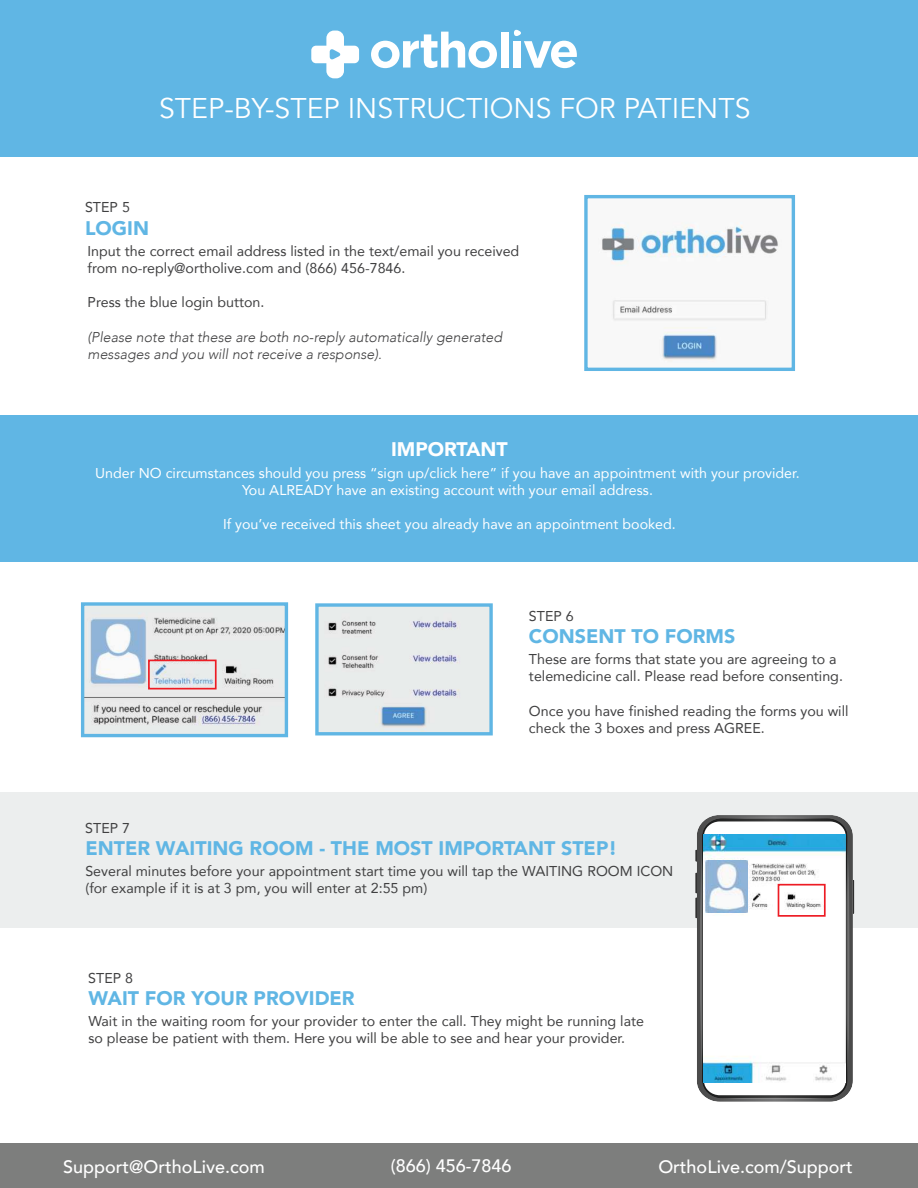
<style>
.page{position:relative;width:918px;height:1188px;background:#fff}
.page>*{position:absolute;margin:0;border:0;box-sizing:border-box;transform-origin:0 0}
.t1{font:28.5px "Avenir";color:#fff}
.t2{font:900 19.65px "Avenir";color:#60b6e4}
.t3{font:900 19.65px "Avenir";color:#fff}
.t4{font:500 18px "Avenir";color:#fff}
.t5{font:14.25px/17.1px "Avenir";color:#404041}
.t6{font:14.25px/17.1px "Avenir";color:#fff;text-align:center}
.t7{font:italic 300 14.25px/17.1px "Avenir";color:#404041}
</style>
<div class="page">
<div style="left:0;top:0;width:918px;height:156px;background:#60b6e4"></div>
<div style="left:0;top:415px;width:918px;height:146px;background:#60b6e4"></div>
<div style="left:0;top:1143px;width:918px;height:45px;background:#7d7e7d"></div>
<div style="left:0;top:793px;width:918px;height:135px;background:#eceeee"></div>
<svg style="left:371px;top:32px;width:126px;height:36px"></svg>
<div style="left:501px;top:32px;width:7px;height:36px;background:#fff"></div>
<div style="left:326px;top:31px;width:18px;height:47px;background:#fff;border-radius:8px"></div>
<div style="left:311px;top:46px;width:48px;height:17px;background:#fff;border-radius:5px"></div>
<svg style="left:330px;top:49px;width:11px;height:11px"></svg>
<svg style="left:514px;top:29px;width:63px;height:39px"></svg>
<img style="left:601px;top:222px;width:178px;height:140px">
<div style="left:584px;top:195px;width:211px;height:176px;border:3px solid #60b6e4"></div>
<img style="left:85px;top:606px;width:199px;height:127px">
<div style="left:81px;top:602px;width:207px;height:135px;border:3px solid #60b6e4"></div>
<img style="left:319px;top:607px;width:170px;height:124px">
<div style="left:315px;top:603px;width:178px;height:132px;border:3px solid #60b6e4"></div>
<div style="left:148px;top:660px;width:69px;height:30px;border:2px solid #ed1c24"></div>
<img style="left:853px;top:880px;width:2px;height:34px">
<img style="left:695px;top:872px;width:2px;height:22px">
<svg style="left:695px;top:849px;width:2px;height:13px"></svg>
<img style="left:695px;top:897px;width:2px;height:21px">
<img style="left:697px;top:815px;width:156px;height:287px">
<img style="left:702px;top:818px;width:146px;height:280px">
<svg style="left:704px;top:821px;width:142px;height:274px"></svg>
<img style="left:700px;top:835px;width:150px;height:248px">
<img style="left:719px;top:817px;width:109px;height:2px">
<img style="left:719px;top:1098px;width:109px;height:1px">
<div style="left:778px;top:884px;width:48px;height:33px;border:2px solid #ed1c24"></div>
<img style="left:706px;top:860px;width:42px;height:52px">
<h1 class="t1" style="left:159px;top:91px;width:593px">STEP-BY-STEP INSTRUCTIONS FOR PATIENTS</h1>
<p class="t5" style="left:85px;top:200px;width:46px">STEP 5</p>
<p class="t5" style="left:88px;top:244px;width:433px">Input the correct email address listed in the text/email you received from no-reply@ortholive.com and (866) 456-7846.</p>
<p class="t5" style="left:88px;top:295px;width:178px">Press the blue login button.</p>
<p class="t7" style="left:88px;top:329px;width:416px">(Please note that these are both no-reply automatically generated messages and you will not receive a response).</p>
<h2 class="t2" style="left:85px;top:220px;width:65px">LOGIN</h2>
<h2 class="t3" style="left:391px;top:441px;width:118px">IMPORTANT</h2>
<p class="t6" style="left:95px;top:465px;width:706px">Under NO circumstances should you press “sign up/click here” if you have an appointment with your provider.<br>You ALREADY have an existing account with your email address.</p>
<p class="t6" style="left:223px;top:517px;width:454px">If you’ve received this sheet you already have an appointment booked.</p>
<p class="t5" style="left:85px;top:821px;width:46px">STEP 7</p>
<p class="t5" style="left:529px;top:608px;width:46px">STEP 6</p>
<p class="t5" style="left:529px;top:652px;width:315px">These are forms that state you are agreeing to a telemedicine call. Please read before consenting.</p>
<p class="t5" style="left:529px;top:703px;width:321px">Once you have finished reading the forms you will check the 3 boxes and press AGREE.</p>
<h2 class="t2" style="left:529px;top:628px;width:208px">CONSENT TO FORMS</h2>
<h2 class="t2" style="left:85px;top:840px;width:533px">ENTER WAITING ROOM - THE MOST IMPORTANT STEP!</h2>
<p class="t5" style="left:85px;top:864px;width:590px">Several minutes before your appointment start time you will tap the WAITING ROOM ICON (for example if it is at 3 pm, you will enter at 2:55 pm)</p>
<p class="t5" style="left:88px;top:970px;width:46px">STEP 8</p>
<h2 class="t2" style="left:88px;top:990px;width:268px">WAIT FOR YOUR PROVIDER</h2>
<p class="t5" style="left:88px;top:1014px;width:557px">Wait in the waiting room for your provider to enter the call. They might be running late so please be patient with them. Here you will be able to see and hear your provider.</p>
<p class="t4" style="left:63px;top:1160px;width:203px">Support@OrthoLive.com</p>
<p class="t4" style="left:391px;top:1159px;width:122px">(866) 456-7846</p>
<p class="t4" style="left:658px;top:1160px;width:196px">OrthoLive.com/Support</p>
</div>
